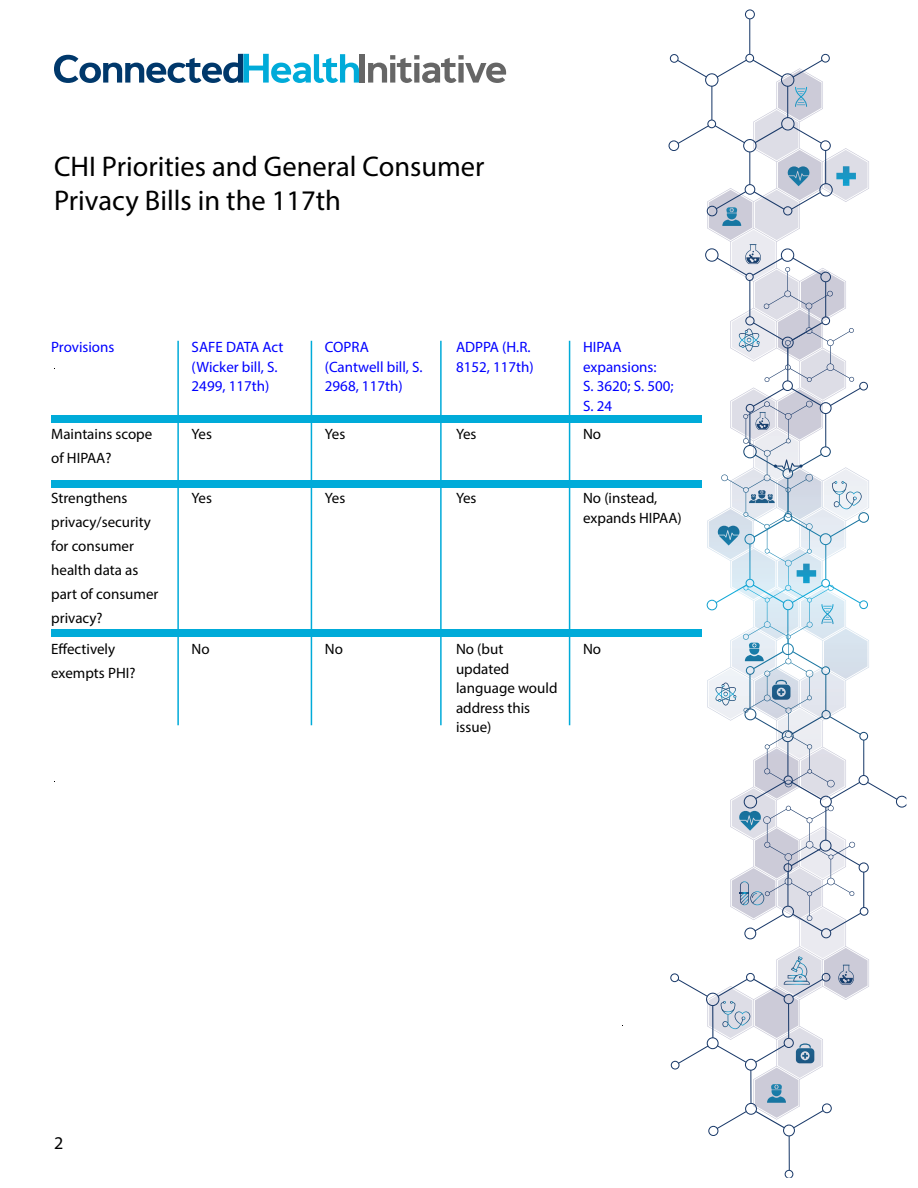
<style>
.page{position:relative;width:918px;height:1188px;background:#fff}
.page>*{position:absolute;margin:0;border:0;box-sizing:border-box;transform-origin:0 0}
.t1{font:28.5px/34.2px "Myriad Pro";color:#000}
.t2{font:18px "Myriad Pro";color:#000}
.t3{font:15px/24px "Myriad Pro";color:#000}
.t4{font:15px/19.5px "Myriad Pro";color:#00f}
</style>
<div class="page">
<svg style="left:54px;top:54px;width:305px;height:29px"></svg>
<div style="left:359px;top:54px;width:6px;height:29px;background:#666"></div>
<svg style="left:368px;top:55px;width:138px;height:28px"></svg>
<svg style="left:668px;top:9px;width:200px;height:1169px"></svg>
<div style="left:51px;top:415px;width:650px;height:7px;background:#00abd9"></div>
<div style="left:51px;top:480px;width:650px;height:8px;background:#00abd9"></div>
<div style="left:51px;top:629px;width:650px;height:8px;background:#00abd9"></div>
<hr style="left:177px;top:341px;width:2px;height:384px;background:#00abd9">
<hr style="left:311px;top:341px;width:1px;height:384px;background:#00abd9">
<hr style="left:440px;top:341px;width:2px;height:384px;background:#00abd9">
<hr style="left:569px;top:341px;width:1px;height:384px;background:#00abd9">
<p class="t1" style="left:54px;top:149px;width:432px">CHI Priorities and General Consumer<br>Privacy Bills in the 117th</p>
<p class="t4" style="left:51px;top:337px;width:65px">Provisions</p>
<p class="t3" style="left:51px;top:421px;width:103px">Maintains scope of HIPAA?</p>
<p class="t3" style="left:51px;top:486px;width:78px">Strengthens</p>
<p class="t3" style="left:51px;top:510px;width:109px">privacy/security for consumer health data as part of consumer privacy?</p>
<p class="t3" style="left:51px;top:637px;width:66px">Effectively</p>
<p class="t3" style="left:51px;top:661px;width:86px">exempts PHI?</p>
<p class="t4" style="left:192px;top:337px;width:93px">SAFE DATA Act</p>
<p class="t4" style="left:192px;top:357px;width:88px">(Wicker bill, S.</p>
<p class="t4" style="left:192px;top:376px;width:79px">2499, 117th)</p>
<p class="t3" style="left:192px;top:421px;width:22px">Yes</p>
<p class="t3" style="left:192px;top:486px;width:22px">Yes</p>
<p class="t3" style="left:192px;top:637px;width:20px">No</p>
<p class="t4" style="left:325px;top:337px;width:46px">COPRA</p>
<p class="t4" style="left:325px;top:357px;width:99px">(Cantwell bill, S.<br>2968, 117th)</p>
<p class="t3" style="left:325px;top:421px;width:22px">Yes</p>
<p class="t3" style="left:325px;top:486px;width:22px">Yes</p>
<p class="t4" style="left:456px;top:337px;width:79px">ADPPA (H.R.<br>8152, 117th)</p>
<p class="t3" style="left:456px;top:421px;width:22px">Yes</p>
<p class="t3" style="left:456px;top:486px;width:22px">Yes</p>
<p class="t4" style="left:583px;top:337px;width:40px">HIPAA</p>
<p class="t4" style="left:583px;top:357px;width:75px">expansions:</p>
<p class="t4" style="left:583px;top:376px;width:92px">S. 3620; S. 500;<br>S. 24</p>
<p class="t3" style="left:583px;top:421px;width:20px">No</p>
<p class="t3" style="left:583px;top:486px;width:76px">No (instead,</p>
<p class="t3" style="left:583px;top:505px;width:100px">expands HIPAA)</p>
<p class="t3" style="left:325px;top:637px;width:20px">No</p>
<p class="t3" style="left:456px;top:637px;width:49px">No (but</p>
<p class="t3" style="left:456px;top:656px;width:55px">updated</p>
<p class="t3" style="left:456px;top:678px;width:103px;line-height:19.5px">language would address this issue)</p>
<p class="t3" style="left:583px;top:637px;width:20px">No</p>
<p class="t2" style="left:54px;top:1132px;width:11px">2</p>
</div>
